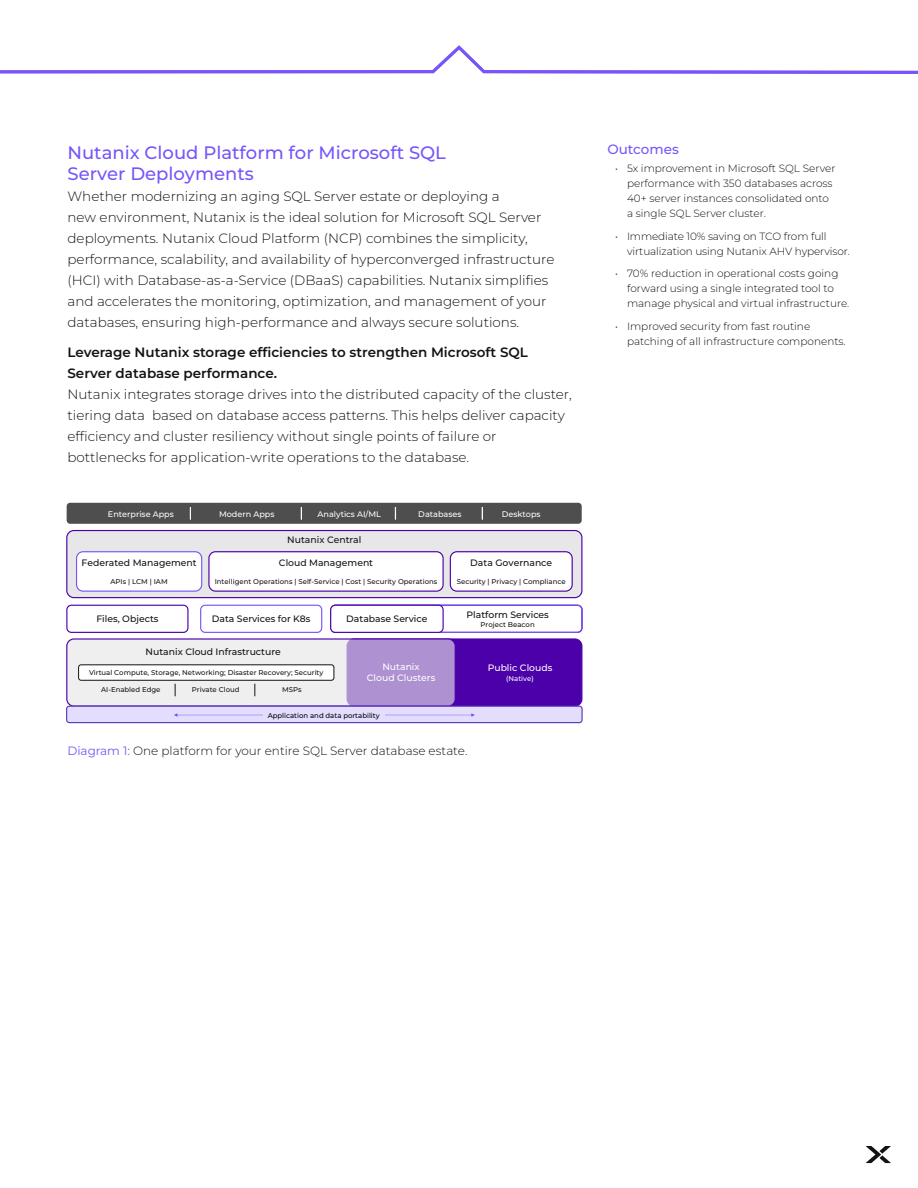
<style>
.page{position:relative;width:918px;height:1188px;background:#fff}
.page>*{position:absolute;margin:0;border:0;box-sizing:border-box;transform-origin:0 0}
.H2_Headline{font:500 18px/21px "Montserrat";color:#7855fa}
.Body_Text{font:300 13.5px/21px "Montserrat";color:#131313}
.H4_Side_Column_Header{font:500 13.5px "Montserrat";color:#7855fa}
.Body_Text-2{font:300 12px "Montserrat";color:#131313}
.t1{font:300 10.5px/15px "Montserrat";color:#131313}
.t2{font:500 9.3px "Montserrat";color:#131313}
.t3{font:500 9.3px/11.1px "Montserrat";letter-spacing:.005em;color:#fff;text-align:center}
.t4{font:500 8.1px "Montserrat";color:#fff}
.t5{font:500 6.9px "Montserrat";color:#131313}
.t6{font:500 6.9px "Montserrat";color:#000}
.t7{font:500 6.9px "Montserrat";color:#fff}
.s1{font-weight:600}
.s2{font-weight:400;color:#7855fa}
</style>
<div class="page">
<svg style="left:866px;top:1146px;width:25px;height:17px"></svg>
<svg style="left:0;top:45px;width:918px;height:29px"></svg>
<div style="left:67px;top:503px;width:515px;height:21px;background:#4e4e4e;border-radius:4px"></div>
<div style="left:347px;top:639px;width:235px;height:67px;background:#4b00aa;border-radius:7px"></div>
<div style="left:347px;top:638px;width:235px;height:69px;border:1px solid #4b00aa;border-radius:7px"></div>
<div style="left:67px;top:639px;width:388px;height:67px;background:#e7e7e7;border-radius:7px;opacity:.63"></div>
<div style="left:66px;top:638px;width:390px;height:69px;border:1px solid #4b00aa;border-radius:7px"></div>
<div style="left:79px;top:665px;width:255px;height:15px;background:#fff;border-radius:3px"></div>
<div style="left:78px;top:665px;width:256px;height:16px;border:1px solid #131313;border-radius:3px"></div>
<div style="left:67px;top:531px;width:515px;height:67px;background:#e7e7e7;border-radius:7px"></div>
<div style="left:66px;top:530px;width:516px;height:68px;border:1px solid #4b00aa;border-radius:7px"></div>
<div style="left:209px;top:552px;width:234px;height:39px;background:#fff;border-radius:7px"></div>
<div style="left:208px;top:551px;width:236px;height:41px;border:1px solid #4b00aa;border-radius:7px"></div>
<div style="left:450px;top:552px;width:122px;height:39px;background:#fff;border-radius:7px"></div>
<div style="left:450px;top:551px;width:123px;height:41px;border:1px solid #4b00aa;border-radius:7px"></div>
<div style="left:77px;top:552px;width:125px;height:39px;background:#fff;border-radius:7px"></div>
<div style="left:76px;top:551px;width:126px;height:41px;border:1px solid #7855fa;border-radius:7px"></div>
<svg style="left:190px;top:507px;width:1px;height:13px"></svg>
<svg style="left:301px;top:507px;width:1px;height:13px"></svg>
<svg style="left:395px;top:507px;width:1px;height:13px"></svg>
<svg style="left:482px;top:507px;width:1px;height:13px"></svg>
<div style="left:330px;top:605px;width:252px;height:28px;border:1px solid #7855fa;border-radius:5px"></div>
<div style="left:66px;top:605px;width:123px;height:28px;border:1px solid #4b00aa;border-radius:5px"></div>
<div style="left:330px;top:605px;width:114px;height:28px;border:1px solid #4b00aa;border-radius:5px"></div>
<div style="left:200px;top:605px;width:122px;height:28px;border:1px solid #7855fa;border-radius:5px"></div>
<svg style="left:175px;top:684px;width:1px;height:12px"></svg>
<svg style="left:255px;top:684px;width:1px;height:12px"></svg>
<div style="left:67px;top:706px;width:515px;height:17px;background:#e4ddfe;border-radius:3px"></div>
<div style="left:66px;top:706px;width:517px;height:17px;border:1px solid #563cb8;border-radius:3px"></div>
<svg style="left:174px;top:713px;width:301px;height:4px"></svg>
<div style="left:264px;top:710px;width:121px;height:11px;background:#e5ddfe"></div>
<p class="H2_Headline" style="left:68px;top:142px;width:380px">Nutanix Cloud Platform for Microsoft SQL<br>Server Deployments</p>
<p class="Body_Text" style="left:68px;top:186px;width:488px">Whether modernizing an aging SQL Server estate or deploying a<br>new environment, Nutanix is the ideal solution for Microsoft SQL Server deployments. Nutanix Cloud Platform (NCP) combines the simplicity, performance, scalability, and availability of hyperconverged infrastructure (HCI) with Database-as-a-Service (DBaaS) capabilities. Nutanix simplifies and accelerates the monitoring, optimization, and management of your databases, ensuring high-performance and always secure solutions.</p>
<p class="Body_Text" style="left:68px;top:342px;width:506px"><span class="s1">Leverage Nutanix storage efficiencies to strengthen Microsoft SQL Server database performance.<br></span>Nutanix integrates storage drives into the distributed capacity of the cluster, tiering data based on database access patterns. This helps deliver capacity efficiency and cluster resiliency without single points of failure or bottlenecks for application-write operations to the database.</p>
<p class="t4" style="left:108px;top:508px;width:67px">Enterprise Apps</p>
<p class="t4" style="left:219px;top:508px;width:57px">Modern Apps</p>
<p class="t4" style="left:318px;top:508px;width:65px">Analytics AI/ML</p>
<p class="t4" style="left:418px;top:508px;width:45px">Databases</p>
<p class="t4" style="left:502px;top:508px;width:40px">Desktops</p>
<p class="t2" style="left:82px;top:556px;width:117px">Federated Management</p>
<p class="t5" style="left:111px;top:576px;width:59px">APIs | LCM | IAM</p>
<p class="t2" style="left:287px;top:533px;width:76px">Nutanix Central</p>
<p class="t2" style="left:279px;top:556px;width:96px">Cloud Management</p>
<p class="t5" style="left:215px;top:576px;width:224px">Intelligent Operations | Self-Service | Cost | Security Operations</p>
<p class="t2" style="left:96px;top:612px;width:64px">Files, Objects</p>
<p class="t2" style="left:212px;top:612px;width:100px">Data Services for K8s</p>
<p class="t2" style="left:346px;top:612px;width:83px">Database Service</p>
<p class="t2" style="left:146px;top:646px;width:137px">Nutanix Cloud Infrastructure</p>
<p class="t5" style="left:89px;top:668px;width:236px">Virtual Compute, Storage, Networking; Disaster Recovery; Security</p>
<p class="t5" style="left:101px;top:685px;width:61px">AI-Enabled Edge</p>
<p class="t5" style="left:192px;top:685px;width:49px">Private Cloud</p>
<p class="t5" style="left:282px;top:685px;width:21px">MSPs</p>
<p class="t3" style="left:367px;top:661px;width:70px">Nutanix<br>Cloud Clusters</p>
<p class="t6" style="left:268px;top:710px;width:113px">Application and data portability</p>
<p class="t2" style="left:470px;top:556px;width:83px">Data Governance</p>
<p class="t5" style="left:457px;top:576px;width:110px">Security | Privacy | Compliance</p>
<p class="t2" style="left:467px;top:608px;width:84px">Platform Services</p>
<p class="t5" style="left:481px;top:620px;width:56px">Project Beacon</p>
<p class="t3" style="left:488px;top:662px;width:66px">Public Clouds</p>
<p class="t7" style="left:506px;top:673px;width:29px">(Native)</p>
<p class="Body_Text-2" style="left:68px;top:742px;width:401px"><span class="s2">Diagram 1:</span> One platform for your entire SQL Server database estate.</p>
<p class="H4_Side_Column_Header" style="left:608px;top:140px;width:73px">Outcomes</p>
<p class="t1" style="left:627px;top:161px;width:210px;text-indent:-12px">• 5x improvement in Microsoft SQL Server performance with 350 databases across 40+ server instances consolidated onto a single SQL Server cluster.</p>
<p class="t1" style="left:627px;top:228px;width:224px;text-indent:-12px">• Immediate 10% saving on TCO from full virtualization using Nutanix AHV hypervisor.</p>
<p class="t1" style="left:627px;top:266px;width:224px;text-indent:-12px">• 70% reduction in operational costs going forward using a single integrated tool to manage physical and virtual infrastructure.</p>
<p class="t1" style="left:627px;top:318px;width:220px;text-indent:-12px">• Improved security from fast routine patching of all infrastructure components.</p>
</div>
